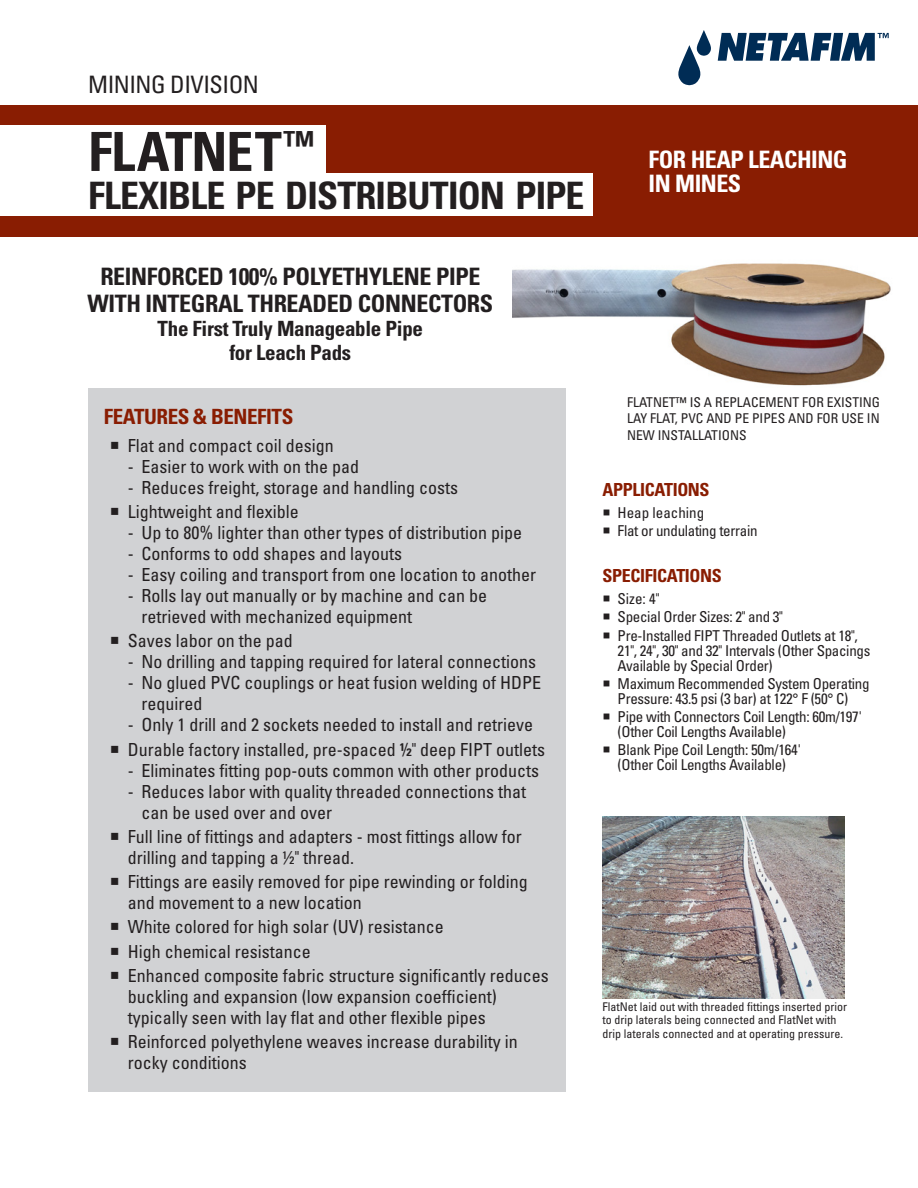
<style>
.page{position:relative;width:918px;height:1188px;background:#fff}
.page>*{position:absolute;margin:0;border:0;box-sizing:border-box;transform-origin:0 0}
.t1{font:700 condensed 54px "Univers LT Std";letter-spacing:-.02em;color:#231f20}
.t2{font:700 condensed 37.8px "Univers LT Std";letter-spacing:-.02em;color:#231f20}
.t3{font:700 condensed 24px/27px "Univers LT Std";letter-spacing:-.015em;color:#231f20;text-align:center}
.t4{font:700 condensed 24px "Univers LT Std";letter-spacing:-.02em;color:#fff}
.t5{font:condensed 24px "Univers LT Std";letter-spacing:-.02em;color:#231f20}
.t6{font:700 condensed 21px "Univers LT Std";letter-spacing:-.015em;color:#231f20}
.t7{font:700 condensed 21px "Univers LT Std";letter-spacing:-.02em;color:#891d02}
.t8{font:condensed 18px/21px "Univers LT Std";color:#231f20}
.t9{font:700 condensed 18px "Univers LT Std";letter-spacing:-.02em;color:#891d02}
.t10{font:condensed 15px/15px "Univers LT Std";letter-spacing:-.02em;color:#231f20}
.t11{font:condensed 15px "Univers LT Std";color:#231f20}
.t12{font:condensed 13.5px/16.5px "Univers LT Std";color:#231f20;text-align:justify}
.t13{font:condensed 12px/13.5px "Univers LT Std";color:#231f20}
.s1{font-weight:700}
</style>
<div class="page">
<svg style="left:718px;top:33px;width:171px;height:28px"></svg>
<svg style="left:678px;top:30px;width:33px;height:55px"></svg>
<div style="left:0;top:105px;width:918px;height:132px;background:#891d02"></div>
<div style="left:0;top:126px;width:325px;height:48px;background:#fff"></div>
<div style="left:0;top:174px;width:592px;height:42px;background:#fff"></div>
<img style="left:603px;top:817px;width:242px;height:181px">
<img style="left:512px;top:263px;width:379px;height:123px">
<div style="left:88px;top:388px;width:478px;height:703px;background:#d1d2d4"></div>
<p class="t5" style="left:88px;top:69px;width:172px">MINING DIVISION</p>
<p class="t1" style="left:88px;top:119px;width:228px">FLATNET<sup>™</sup></p>
<p class="t2" style="left:88px;top:172px;width:494px">FLEXIBLE PE DISTRIBUTION PIPE</p>
<p class="t4" style="left:649px;top:145px;width:200px">FOR HEAP LEACHING</p>
<p class="t4" style="left:649px;top:169px;width:94px">IN MINES</p>
<p class="t3" style="left:87px;top:263px;width:407px">REINFORCED 100% POLYETHYLENE PIPE<br>WITH INTEGRAL THREADED CONNECTORS</p>
<p class="t6" style="left:158px;top:315px;width:267px">The First Truly Manageable Pipe</p>
<p class="t6" style="left:229px;top:339px;width:123px">for Leach Pads</p>
<p class="t7" style="left:104px;top:404px;width:191px">FEATURES &amp; BENEFITS</p>
<p class="t8" style="left:110px;top:435px;width:225px">○ Flat and compact coil design</p>
<p class="t8" style="left:128px;top:456px;width:233px">- Easier to work with on the pad</p>
<p class="t8" style="left:128px;top:477px;width:332px">- Reduces freight, storage and handling costs</p>
<p class="t8" style="left:110px;top:501px;width:190px">○ Lightweight and flexible</p>
<p class="t8" style="left:128px;top:522px;width:396px">- Up to 80% lighter than other types of distribution pipe</p>
<p class="t8" style="left:128px;top:543px;width:276px">- Conforms to odd shapes and layouts</p>
<p class="t8" style="left:128px;top:564px;width:410px">- Easy coiling and transport from one location to another</p>
<p class="t8" style="left:141px;top:585px;width:347px;text-indent:-14px">- Rolls lay out manually or by machine and can be retrieved with mechanized equipment</p>
<p class="t8" style="left:110px;top:630px;width:184px">○ Saves labor on the pad</p>
<p class="t8" style="left:128px;top:651px;width:410px">- No drilling and tapping required for lateral connections</p>
<p class="t8" style="left:141px;top:672px;width:401px;text-indent:-14px">- No glued PVC couplings or heat fusion welding of HDPE required</p>
<p class="t8" style="left:128px;top:714px;width:407px">- Only 1 drill and 2 sockets needed to install and retrieve</p>
<p class="t8" style="left:110px;top:739px;width:437px">○ Durable factory installed, pre-spaced <span class="s1">½</span>" deep FIPT outlets</p>
<p class="t8" style="left:128px;top:760px;width:413px">- Eliminates fitting pop-outs common with other products</p>
<p class="t8" style="left:141px;top:781px;width:386px;text-indent:-14px">- Reduces labor with quality threaded connections that can be used over and over</p>
<p class="t8" style="left:128px;top:826px;width:395px;text-indent:-18px">○ Full line of fittings and adapters - most fittings allow for drilling and tapping a ½" thread.</p>
<p class="t8" style="left:128px;top:871px;width:401px;text-indent:-18px">○ Fittings are easily removed for pipe rewinding or folding and movement to a new location</p>
<p class="t8" style="left:110px;top:916px;width:335px">○ White colored for high solar (UV) resistance</p>
<p class="t8" style="left:110px;top:941px;width:202px">○ High chemical resistance</p>
<p class="t8" style="left:128px;top:965px;width:422px;text-indent:-18px">○ Enhanced composite fabric structure significantly reduces buckling and expansion (low expansion coefficient) typically seen with lay flat and other flexible pipes</p>
<p class="t8" style="left:128px;top:1031px;width:391px;text-indent:-18px">○ Reinforced polyethylene weaves increase durability in rocky conditions</p>
<p class="t12" style="left:627px;top:393px;width:255px">FLATNET™ IS A REPLACEMENT FOR EXISTING LAY FLAT, PVC AND PE PIPES AND FOR USE IN NEW INSTALLATIONS</p>
<p class="t9" style="left:603px;top:479px;width:108px">APPLICATIONS</p>
<p class="t11" style="left:603px;top:503px;width:103px">○ Heap leaching</p>
<p class="t10" style="left:603px;top:523px;width:156px">○ Flat or undulating terrain</p>
<p class="t9" style="left:603px;top:565px;width:121px">SPECIFICATIONS</p>
<p class="t10" style="left:603px;top:591px;width:59px">○ Size: 4"</p>
<p class="t10" style="left:603px;top:609px;width:182px">○ Special Order Sizes: 2" and 3"</p>
<p class="t10" style="left:618px;top:627px;width:254px;text-indent:-15px">○ Pre-Installed FIPT Threaded Outlets at 18",<br>21", 24", 30" and 32" Intervals (Other Spacings<br>Available by Special Order)</p>
<p class="t10" style="left:603px;top:676px;width:268px;text-align:center">○ Maximum Recommended System Operating<br>Pressure: 43.5 psi (3 bar) at 122° F (50° C)</p>
<p class="t10" style="left:618px;top:709px;width:246px;text-indent:-15px">○ Pipe with Connectors Coil Length: 60m/197' (Other Coil Lengths Available)</p>
<p class="t10" style="left:603px;top:742px;width:200px;text-align:center">○ Blank Pipe Coil Length: 50m/164' (Other Coil Lengths Available)</p>
<p class="t13" style="left:603px;top:1000px;width:246px">FlatNet laid out with threaded fittings inserted prior to drip laterals being connected and FlatNet with drip laterals connected and at operating pressure.</p>
</div>
